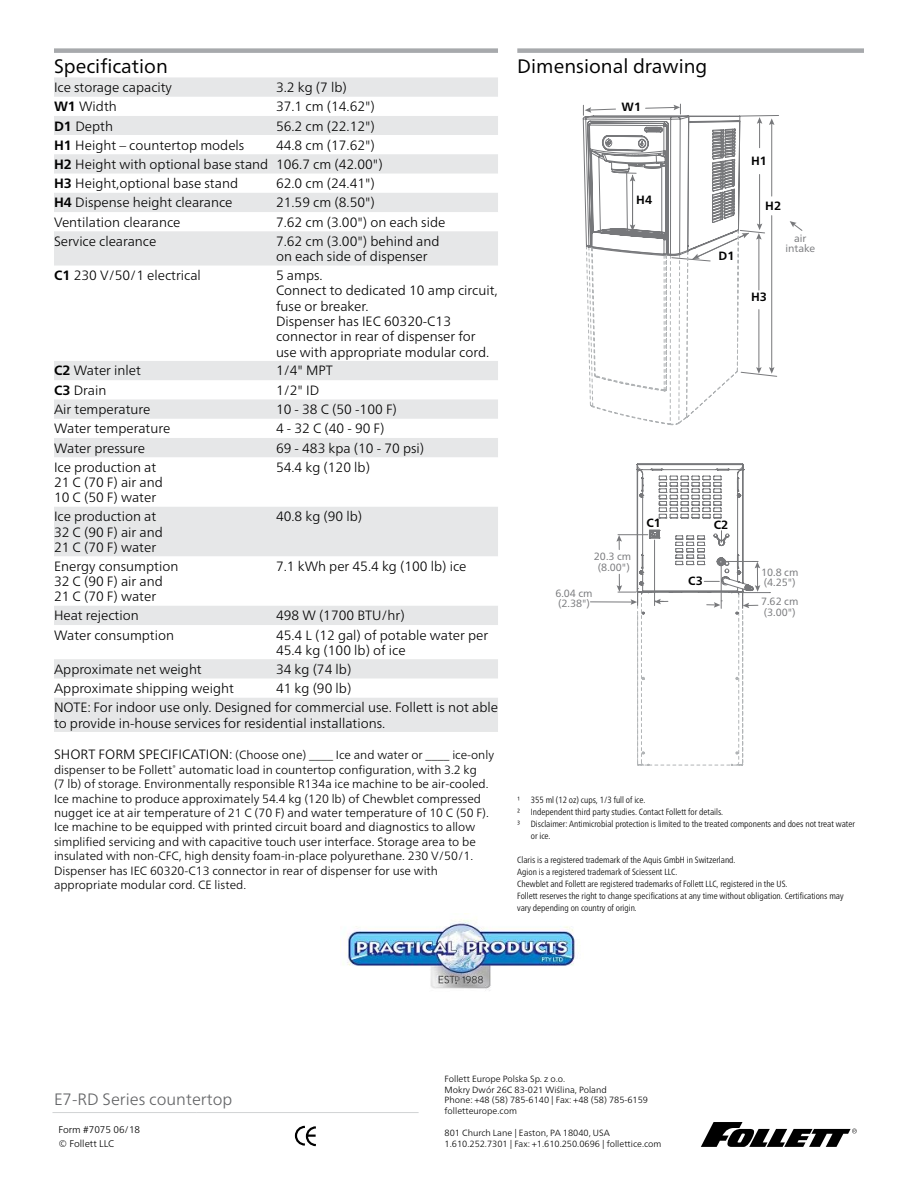
<style>
.page{position:relative;width:918px;height:1188px;background:#fff}
.page>*{position:absolute;margin:0;border:0;box-sizing:border-box;transform-origin:0 0}
.t1{font:19.5px "Frutiger Neue LT Pro";color:#000}
.t2{font:300 16.5px "Frutiger Neue LT Pro";color:#636466}
.t3{font:300 13.5px/15.3px "Frutiger Neue LT Pro";color:#000}
.t4{font:300 12px/14.4px "Frutiger Neue LT Pro";color:#000}
.t5{font:700 12px "Frutiger Neue LT Pro";color:#000}
.t6{font:10.5px/10.5px "Frutiger Neue LT Pro";color:#77787b}
.t7{font:300 9.75px/13.5px "Frutiger Neue LT Pro";color:#000}
.t8{font:300 condensed 9px/12px "Frutiger Neue LT Pro";color:#000}
.t9{font:300 9px/10.8px "Frutiger Neue LT Pro";color:#000}
.s1{font-weight:700}
.s2{font-size:13.5px}
</style>
<div class="page">
<svg style="left:701px;top:1122px;width:156px;height:25px"></svg>
<hr style="left:52px;top:1112px;width:144px;height:1px;background:#d1d3d4">
<hr style="left:196px;top:1112px;width:223px;height:1px;background:#d1d3d4">
<svg style="left:294px;top:1125px;width:22px;height:22px"></svg>
<svg style="left:54px;top:77px;width:444px;height:655px"></svg>
<div style="left:54px;top:48px;width:222px;height:5px;background:#a7a9ac"></div>
<div style="left:276px;top:48px;width:222px;height:5px;background:#a7a9ac"></div>
<div style="left:517px;top:48px;width:347px;height:5px;background:#a7a9ac"></div>
<svg style="left:583px;top:104px;width:196px;height:322px"></svg>
<svg style="left:790px;top:221px;width:13px;height:10px"></svg>
<svg style="left:590px;top:463px;width:181px;height:303px"></svg>
<img style="left:343px;top:913px;width:232px;height:78px">
<h1 class="t1" style="left:54px;top:55px;width:115px">Specification</h1>
<p class="t3" style="left:54px;top:80px;width:120px">Ice storage capacity</p>
<p class="t3" style="left:276px;top:80px;width:72px">3.2 kg (7 lb)</p>
<p class="t3" style="left:54px;top:99px;width:64px"><span class="s1">W1</span> Width</p>
<p class="t3" style="left:276px;top:99px;width:100px">37.1 cm (14.62")</p>
<p class="t3" style="left:54px;top:118px;width:61px"><span class="s1">D1</span> Depth</p>
<p class="t3" style="left:276px;top:118px;width:100px">56.2 cm (22.12")</p>
<p class="t3" style="left:54px;top:137px;width:192px"><span class="s1">H1</span> Height – countertop models</p>
<p class="t3" style="left:54px;top:135px;width:330px;line-height:19.2px;text-indent:222px">44.8 cm (17.62")<br><span class="s1">H2</span> Height with optional base stand 106.7 cm (42.00")<br><span class="s1">H3</span> Height,optional base stand</p>
<p class="t3" style="left:276px;top:176px;width:100px">62.0 cm (24.41")</p>
<p class="t3" style="left:54px;top:195px;width:180px"><span class="s1">H4</span> Dispense height clearance</p>
<p class="t3" style="left:276px;top:195px;width:100px">21.59 cm (8.50")</p>
<p class="t3" style="left:54px;top:214px;width:128px">Ventilation clearance</p>
<p class="t3" style="left:276px;top:214px;width:171px">7.62 cm (3.00") on each side</p>
<p class="t3" style="left:54px;top:233px;width:104px">Service clearance</p>
<p class="t3" style="left:276px;top:233px;width:165px">7.62 cm (3.00") behind and on each side of dispenser</p>
<p class="t3" style="left:54px;top:268px;width:148px"><span class="s1">C1</span> 230 V/50/1 electrical</p>
<p class="t3" style="left:276px;top:268px;width:223px">5 amps.<br>Connect to dedicated 10 amp circuit, fuse or breaker.<br>Dispenser has IEC 60320-C13 connector in rear of dispenser for use with appropriate modular cord.</p>
<p class="t3" style="left:54px;top:363px;width:89px"><span class="s1">C2</span> Water inlet</p>
<p class="t3" style="left:276px;top:363px;width:58px">1/4" MPT</p>
<p class="t3" style="left:54px;top:382px;width:54px"><span class="s1">C3</span> Drain</p>
<p class="t3" style="left:276px;top:382px;width:45px">1/2" ID</p>
<p class="t3" style="left:54px;top:402px;width:98px">Air temperature</p>
<p class="t3" style="left:276px;top:402px;width:122px">10 - 38 C (50 -100 F)</p>
<p class="t3" style="left:54px;top:421px;width:118px">Water temperature</p>
<p class="t3" style="left:276px;top:421px;width:110px">4 - 32 C (40 - 90 F)</p>
<p class="t3" style="left:54px;top:440px;width:93px">Water pressure</p>
<p class="t3" style="left:276px;top:440px;width:150px">69 - 483 kpa (10 - 70 psi)</p>
<p class="t3" style="left:54px;top:459px;width:110px">Ice production at<br>21 C (70 F) air and<br>10 C (50 F) water</p>
<p class="t3" style="left:276px;top:459px;width:96px">54.4 kg (120 lb)</p>
<p class="t3" style="left:54px;top:509px;width:110px">Ice production at<br>32 C (90 F) air and<br>21 C (70 F) water</p>
<p class="t3" style="left:276px;top:509px;width:88px">40.8 kg (90 lb)</p>
<p class="t3" style="left:54px;top:558px;width:126px">Energy consumption<br>32 C (90 F) air and<br>21 C (70 F) water</p>
<p class="t3" style="left:276px;top:558px;width:192px">7.1 kWh per 45.4 kg (100 lb) ice</p>
<p class="t3" style="left:54px;top:608px;width:86px">Heat rejection</p>
<p class="t3" style="left:276px;top:608px;width:130px">498 W (1700 BTU/hr)</p>
<p class="t3" style="left:54px;top:627px;width:122px">Water consumption</p>
<p class="t3" style="left:276px;top:627px;width:214px">45.4 L (12 gal) of potable water per<br>45.4 kg (100 lb) of ice</p>
<p class="t3" style="left:54px;top:661px;width:149px">Approximate net weight</p>
<p class="t3" style="left:276px;top:661px;width:77px">34 kg (74 lb)</p>
<p class="t3" style="left:54px;top:681px;width:181px">Approximate shipping weight</p>
<p class="t3" style="left:54px;top:679px;width:446px;line-height:19.2px;text-indent:222px">41 kg (90 lb)<br>NOTE: For indoor use only. Designed for commercial use. Follett is not able</p>
<p class="t3" style="left:54px;top:715px;width:333px">to provide in-house services for residential installations.</p>
<p class="t4" style="left:54px;top:748px;width:442px"><span class="s2">SHORT FORM SPECIFICATION:</span> (Choose one) ____ Ice and water or ____ ice‑only dispenser to be Follett<sup>®</sup> automatic load in countertop configuration, with 3.2 kg<br>(7 lb) of storage. Environmentally responsible R134a ice machine to be air-cooled.<br>Ice machine to produce approximately 54.4 kg (120 lb) of Chewblet compressed nugget ice at air temperature of 21 C (70 F) and water temperature of 10 C (50 F).<br>Ice machine to be equipped with printed circuit board and diagnostics to allow simplified servicing and with capacitive touch user interface. Storage area to be insulated with non‑CFC, high density foam-in-place polyurethane. 230 V/50/1.<br>Dispenser has IEC 60320-C13 connector in rear of dispenser for use with appropriate modular cord. CE listed.</p>
<h1 class="t1" style="left:517px;top:55px;width:192px">Dimensional drawing</h1>
<p class="t5" style="left:622px;top:100px;width:21px">W1</p>
<p class="t5" style="left:636px;top:193px;width:17px">H4</p>
<p class="t5" style="left:719px;top:249px;width:17px">D1</p>
<p class="t5" style="left:751px;top:153px;width:17px">H1</p>
<p class="t5" style="left:765px;top:198px;width:17px">H2</p>
<p class="t5" style="left:751px;top:290px;width:17px">H3</p>
<p class="t6" style="left:785px;top:233px;width:31px;text-align:center">air intake</p>
<p class="t5" style="left:646px;top:516px;width:16px">C1</p>
<p class="t5" style="left:714px;top:518px;width:16px">C2</p>
<p class="t6" style="left:594px;top:551px;width:39px;text-align:center">20.3 cm (8.00")</p>
<p class="t6" style="left:761px;top:567px;width:39px">10.8 cm (4.25")</p>
<p class="t5" style="left:688px;top:574px;width:16px">C3</p>
<p class="t6" style="left:555px;top:588px;width:39px">6.04 cm (2.38")</p>
<p class="t6" style="left:761px;top:596px;width:39px">7.62 cm (3.00")</p>
<p class="t8" style="left:517px;top:794px;width:130px">1 355 ml (12 oz) cups, 1/3 full of ice.</p>
<p class="t8" style="left:517px;top:806px;width:207px">2 Independent third party studies. Contact Follett for details.</p>
<p class="t8" style="left:517px;top:818px;width:339px">3 Disclaimer: Antimicrobial protection is limited to the treated components and does not treat water</p>
<p class="t8" style="left:531px;top:830px;width:21px">or ice.</p>
<p class="t8" style="left:517px;top:854px;width:328px">Claris is a registered trademark of the Aquis GmbH in Switzerland.<br>Agion is a registered trademark of Sciessent LLC.<br>Chewblet and Follett are registered trademarks of Follett LLC, registered in the US.<br>Follett reserves the right to change specifications at any time without obligation. Certifications may vary depending on country of origin.</p>
<p class="t2" style="left:54px;top:1089px;width:180px">E7-RD Series countertop</p>
<p class="t7" style="left:58px;top:1123px;width:83px">Form #7075 06/18 © Follett LLC</p>
<p class="t9" style="left:445px;top:1073px;width:205px">Follett Europe Polska Sp. z o.o.<br>Mokry Dwór 26C 83-021 Wiślina, Poland<br>Phone: +48 (58) 785-6140 | Fax: +48 (58) 785-6159 folletteurope.com</p>
<p class="t9" style="left:445px;top:1127px;width:218px">801 Church Lane | Easton, PA 18040, USA<br>1.610.252.7301 | Fax: +1.610.250.0696 | follettice.com</p>
</div>
